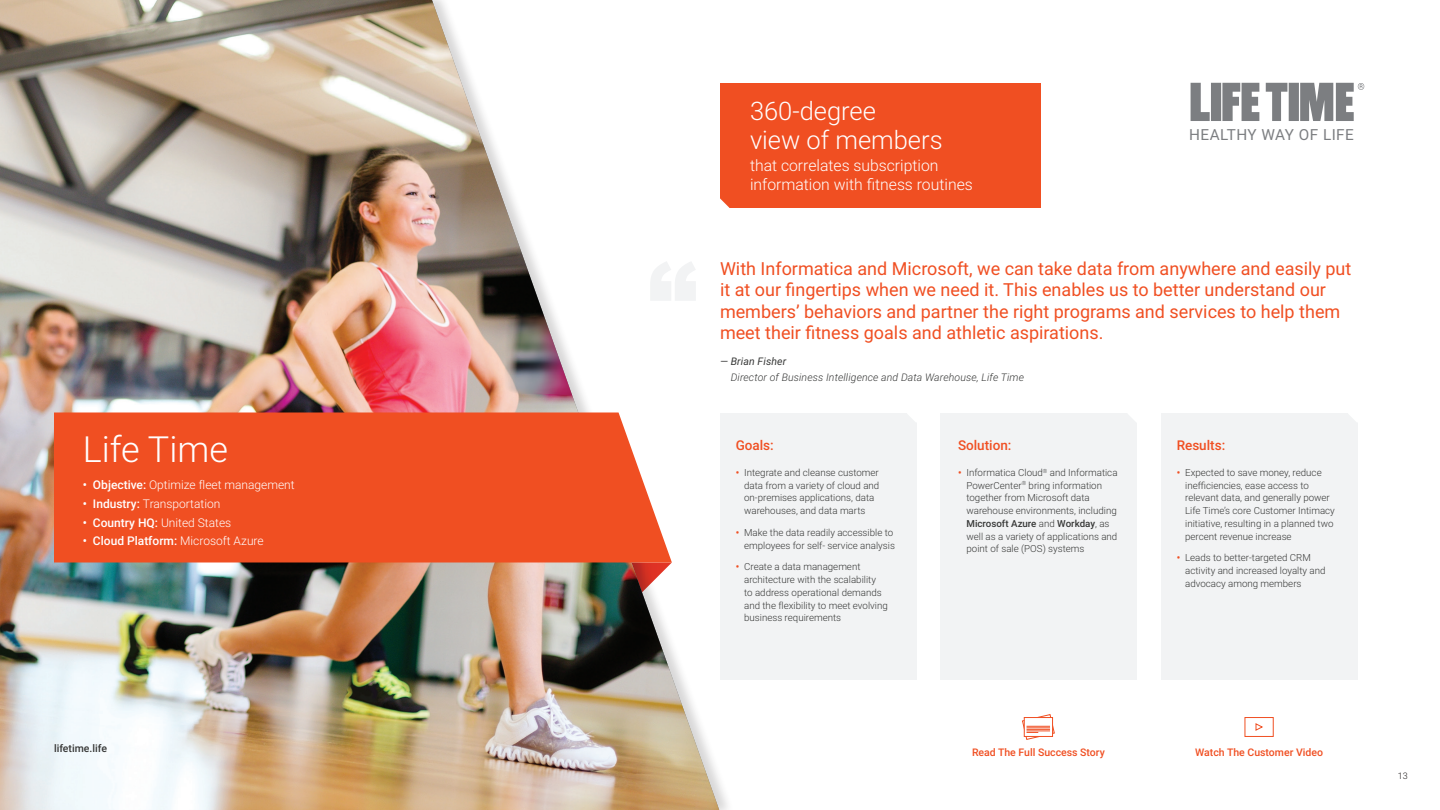
<style>
.page{position:relative;width:1440px;height:810px;background:#fff}
.page>*{position:absolute;margin:0;border:0;box-sizing:border-box;transform-origin:0 0}
.t1{font:300 36px "Roboto";color:#fff}
.t2{font:300 25.5px/28.5px "Roboto";color:#fff}
.t3{font:18px/21.6px "Roboto";color:#f04f22}
.t4{font:300 15.75px/18.9px "Roboto";color:#fff}
.t5{font:15.3px "Roboto";letter-spacing:.03em;color:#7c7e81}
.t6{font:500 13.5px "Roboto";color:#f04f22}
.t7{font:300 12px "Roboto";color:#fff}
.t8{font:500 12px "Roboto";color:#fff}
.t9{font:italic 300 10.5px "Roboto";letter-spacing:.01em;color:#373837}
.t10{font:500 10.5px "Roboto";color:#f04f22}
.t11{font:500 10.5px "Roboto";color:#373837}
.t12{font:italic 10.5px "Roboto";letter-spacing:.01em;color:#373837}
.t13{font:300 9.75px/12.8px "Roboto";color:#373837}
.t14{font:300 9px "Roboto";color:#231f20}
.s1{font-weight:500}
.s2{font-weight:300}
.s3{font-weight:700;color:#f04f22}
</style>
<div class="page">
<img style="left:0;top:0;width:719px;height:810px">
<div style="left:1161px;top:413px;width:196px;height:267px;background:#f2f3f4"></div>
<div style="left:941px;top:413px;width:196px;height:267px;background:#f2f3f4"></div>
<div style="left:720px;top:413px;width:196px;height:267px;background:#f2f3f4"></div>
<div style="left:54px;top:412px;width:618px;height:150px;background:#f04f22"></div>
<svg style="left:907px;top:413px;width:9px;height:9px"></svg>
<svg style="left:1128px;top:413px;width:9px;height:9px"></svg>
<svg style="left:1348px;top:413px;width:9px;height:9px"></svg>
<div style="left:720px;top:83px;width:320px;height:125px;background:#f04f22"></div>
<svg style="left:650px;top:261px;width:46px;height:40px"></svg>
<svg style="left:711px;top:198px;width:18px;height:19px"></svg>
<svg style="left:1022px;top:714px;width:33px;height:26px"></svg>
<div style="left:1245px;top:717px;width:28px;height:20px;border:1px solid #f04f22"></div>
<svg style="left:1255px;top:723px;width:8px;height:8px"></svg>
<svg style="left:1191px;top:83px;width:173px;height:38px"></svg>
<h1 class="t1" style="left:83px;top:424px;width:147px">Life Time</h1>
<p class="t7" style="left:83px;top:476px;width:213px"><span class="s1">• Objective:</span> Optimize fleet management</p>
<p class="t7" style="left:83px;top:495px;width:139px"><span class="s1">• Industry:</span> Transportation</p>
<p class="t7" style="left:83px;top:514px;width:150px"><span class="s1">• Country HQ:</span> United States</p>
<p class="t8" style="left:83px;top:533px;width:182px">• Cloud Platform: <span class="s2">Microsoft Azure</span></p>
<p class="t11" style="left:54px;top:741px;width:55px">lifetime.life</p>
<h2 class="t2" style="left:750px;top:96px;width:194px">360-degree<br>view of members</h2>
<h3 class="t4" style="left:750px;top:156px;width:224px">that correlates subscription information with fitness routines</h3>
<h3 class="t5" style="left:1189px;top:124px;width:166px">HEALTHY WAY OF LIFE</h3>
<p class="t3" style="left:720px;top:257px;width:633px">With Informatica and Microsoft, we can take data from anywhere and easily put it at our fingertips when we need it. This enables us to better understand our members’ behaviors and partner the right programs and services to help them meet their fitness goals and athletic aspirations.</p>
<p class="t12" style="left:720px;top:354px;width:68px">— Brian Fisher</p>
<p class="t9" style="left:731px;top:370px;width:295px">Director of Business Intelligence and Data Warehouse, Life Time</p>
<h3 class="t6" style="left:736px;top:436px;width:40px">Goals:</h3>
<p class="t13" style="left:744px;top:466px;width:137px;text-indent:-8px"><span class="s3">•</span> Integrate and cleanse customer data from a variety of cloud and on-premises applications, data warehouses, and data marts</p>
<p class="t13" style="left:736px;top:526px;width:161px;text-align:right"><span class="s3">•</span> Make the data readily accessible to employees for self- service analysis</p>
<p class="t13" style="left:744px;top:560px;width:145px;text-indent:-8px"><span class="s3">•</span> Create a data management architecture with the scalability<br>to address operational demands and the flexibility to meet evolving business requirements</p>
<h3 class="t6" style="left:958px;top:436px;width:55px">Solution:</h3>
<p class="t13" style="left:966px;top:466px;width:153px;text-indent:-8px"><span class="s3">•</span> Informatica Cloud<sup>®</sup> and Informatica PowerCenter<sup>®</sup> bring information together from Microsoft data warehouse environments, including <span class="s1">Microsoft Azure</span> and <span class="s1">Workday</span>, as well as a variety of applications and point of sale (POS) systems</p>
<h3 class="t6" style="left:1177px;top:436px;width:50px">Results:</h3>
<p class="t13" style="left:1185px;top:466px;width:151px;text-indent:-8px"><span class="s3">•</span> Expected to save money, reduce inefficiencies, ease access to relevant data, and generally power Life Time’s core Customer Intimacy initiative, resulting in a planned two percent revenue increase</p>
<p class="t13" style="left:1185px;top:551px;width:142px;text-indent:-8px"><span class="s3">•</span> Leads to better-targeted CRM activity and increased loyalty and advocacy among members</p>
<p class="t10" style="left:972px;top:745px;width:134px">Read The Full Success Story</p>
<p class="t10" style="left:1195px;top:745px;width:129px">Watch The Customer Video</p>
<p class="t14" style="left:1398px;top:770px;width:11px">13</p>
</div>
